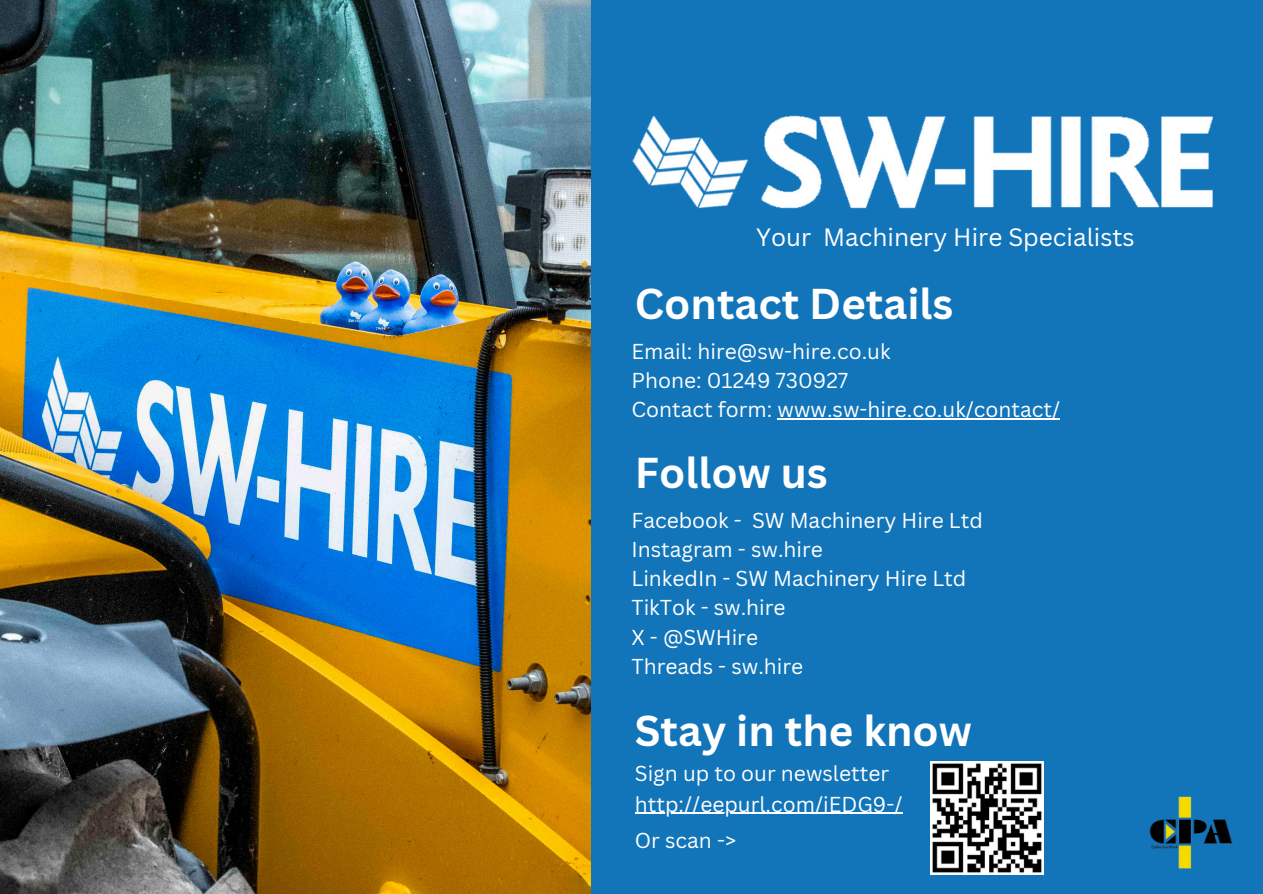
<style>
.page{position:relative;width:1263px;height:894px;background:#fff}
.page>*{position:absolute;margin:0;border:0;box-sizing:border-box;transform-origin:0 0}
.t1{font:700 42px "Canva Sans";color:#fff}
.t2{font:24.45px "Canva Sans";color:#fff}
.t3{font:21px "Canva Sans";color:#fff}
</style>
<div class="page">
<div style="left:0;top:0;width:1263px;height:893px;background:#1275b9"></div>
<img style="left:632px;top:115px;width:581px;height:94px">
<img style="left:1149px;top:796px;width:84px;height:73px">
<img style="left:0;top:0;width:591px;height:893px">
<img style="left:930px;top:761px;width:113px;height:112px">
<hr style="left:778px;top:418px;width:282px;height:1px;background:#fff">
<hr style="left:635px;top:812px;width:267px;height:1px;background:#fff">
<p class="t2" style="left:756px;top:220px;width:380px">Your Machinery Hire Specialists</p>
<p class="t1" style="left:635px;top:274px;width:320px">Contact Details</p>
<p class="t3" style="left:631px;top:336px;width:261px">Email: hire@sw-hire.co.uk</p>
<h1 class="t3" style="left:631px;top:365px;width:218px">Phone: 01249 730927</h1>
<p class="t3" style="left:631px;top:395px;width:430px">Contact form: www.sw-hire.co.uk/contact/</p>
<p class="t1" style="left:635px;top:442px;width:194px">Follow us</p>
<p class="t3" style="left:631px;top:505px;width:353px">Facebook - SW Machinery Hire Ltd</p>
<p class="t3" style="left:631px;top:534px;width:193px">Instagram - sw.hire</p>
<p class="t3" style="left:631px;top:563px;width:336px">LinkedIn - SW Machinery Hire Ltd</p>
<p class="t3" style="left:631px;top:592px;width:156px">TikTok - sw.hire</p>
<h1 class="t3" style="left:631px;top:622px;width:128px">X - @SWHire</h1>
<p class="t3" style="left:631px;top:651px;width:173px">Threads - sw.hire</p>
<p class="t1" style="left:635px;top:701px;width:339px">Stay in the know</p>
<p class="t3" style="left:635px;top:789px;width:269px">http://eepurl.com/iEDG9-/</p>
<p class="t3" style="left:635px;top:758px;width:256px">Sign up to our newsletter</p>
<p class="t3" style="left:635px;top:825px;width:103px">Or scan -&gt;</p>
</div>
